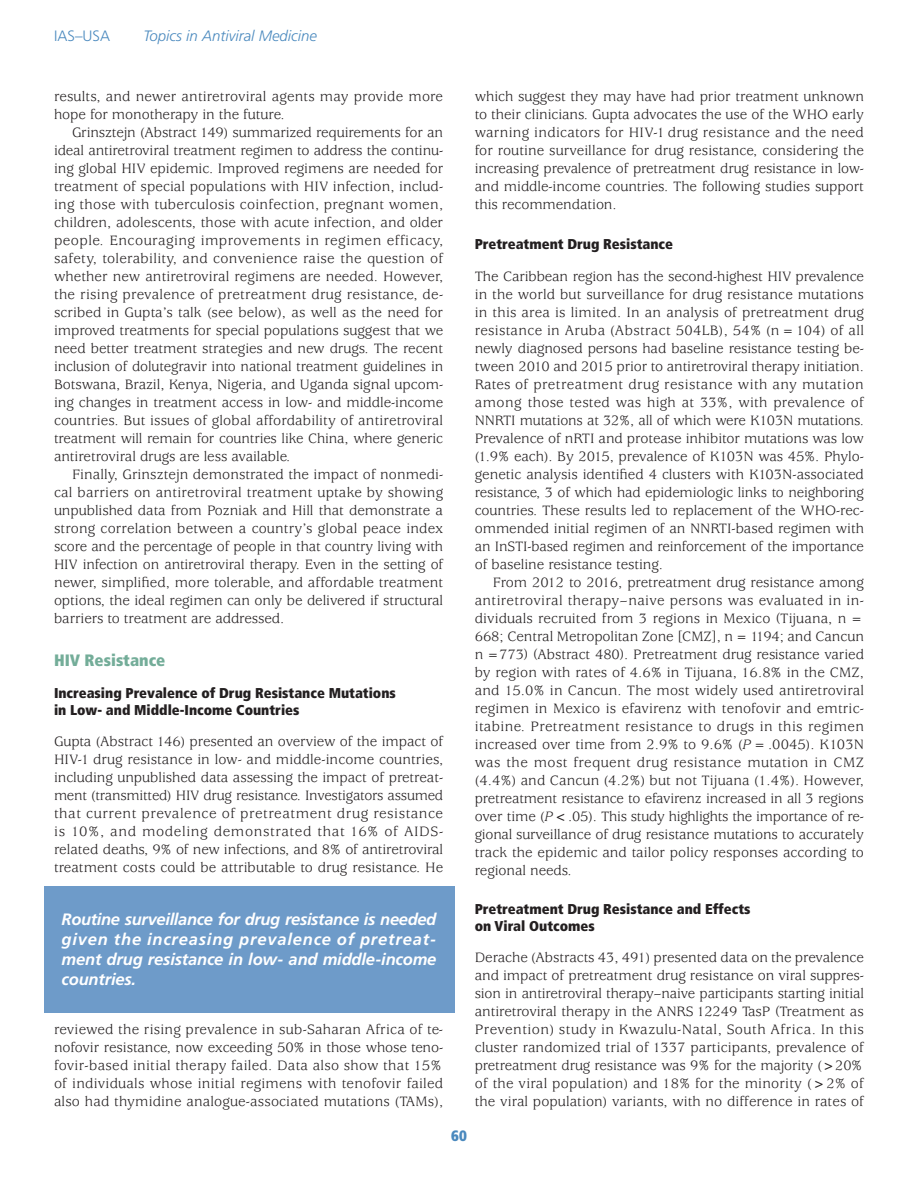
<style>
.page{position:relative;width:918px;height:1188px;background:#fff}
.page>*{position:absolute;margin:0;border:0;box-sizing:border-box;transform-origin:0 0}
.Pull_Quote{font:italic 700 16.5px/19.8px "Frutiger";letter-spacing:-.01em;color:#fff;text-align:justify}
.Section_Head{font:900 condensed 16.5px "Frutiger";color:#74ad99}
.Text_indent{font:15px/18px "Usherwood";letter-spacing:-.005em;color:#231f20;text-align:justify}
.Text_non-indent{font:15px/18px "Usherwood";color:#231f20;text-align:justify}
.t1{font:italic 300 15px "Frutiger";color:#4a89be}
.t2{font:300 15px "Frutiger";color:#4a89be}
.t3{font:900 condensed 15px "Frutiger";color:#4a89be}
.Section_Subhead{font:900 condensed 14.25px/16.5px "Frutiger";color:#231f20}
.s1{font-style:italic}
</style>
<div class="page">
<div style="left:44px;top:886px;width:410px;height:127px;background:#6e9bc9"></div>
<p class="t2" style="left:54px;top:27px;width:57px">IAS–USA</p>
<p class="t1" style="left:143px;top:27px;width:175px">Topics in Antiviral Medicine</p>
<p class="Text_indent" style="left:54px;top:88px;width:391px">results, and newer antiretroviral agents may provide more hope for monotherapy in the future.</p>
<p class="Text_indent" style="left:54px;top:124px;width:391px;text-indent:18px">Grinsztejn (Abstract 149) summarized requirements for an ideal antiretroviral treatment regimen to address the continu&shy;ing global HIV epidemic. Improved regimens are needed for treatment of special populations with HIV infection, includ&shy;ing those with tuberculosis coinfection, pregnant women, children, adolescents, those with acute infection, and older people. Encouraging improvements in regimen efficacy, safety, tolerability, and convenience raise the question of whether new antiretroviral regimens are needed. However, the rising prevalence of pretreatment drug resistance, de&shy;scribed in Gupta’s talk (see below), as well as the need for improved treatments for special populations suggest that we need better treatment strategies and new drugs. The recent inclusion of dolutegravir into national treatment guidelines in Botswana, Brazil, Kenya, Nigeria, and Uganda signal upcom&shy;ing changes in treatment access in low- and middle-income countries. But issues of global affordability of antiretroviral treatment will remain for countries like China, where generic antiretroviral drugs are less available.</p>
<p class="Text_indent" style="left:54px;top:466px;width:391px;text-indent:18px">Finally, Grinsztejn demonstrated the impact of nonmedi&shy;cal barriers on antiretroviral treatment uptake by showing unpublished data from Pozniak and Hill that demonstrate a strong correlation between a country’s global peace index score and the percentage of people in that country living with HIV infection on antiretroviral therapy. Even in the setting of newer, simplified, more tolerable, and affordable treatment options, the ideal regimen can only be delivered if structural barriers to treatment are addressed.</p>
<p class="Section_Head" style="left:54px;top:650px;width:113px">HIV Resistance</p>
<p class="Section_Subhead" style="left:54px;top:685px;width:343px">Increasing Prevalence of Drug Resistance Mutations in Low- and Middle-Income Countries</p>
<p class="Text_non-indent" style="left:54px;top:733px;width:391px">Gupta (Abstract 146) presented an overview of the impact of HIV-1 drug resistance in low- and middle-income countries, including unpublished data assessing the impact of pretreat&shy;ment (transmitted) HIV drug resistance. Investigators assumed that current prevalence of pretreatment drug resistance is 10%, and modeling demonstrated that 16% of AIDS&shy;related deaths, 9% of new infections, and 8% of antiretroviral treatment costs could be attributable to drug resistance. He</p>
<p class="Pull_Quote" style="left:62px;top:910px;width:376px">Routine surveillance for drug resistance is needed given the increasing prevalence of pretreat&shy;ment drug resistance in low- and middle-income countries.</p>
<p class="Text_non-indent" style="left:54px;top:1021px;width:391px">reviewed the rising prevalence in sub-Saharan Africa of te&shy;nofovir resistance, now exceeding 50% in those whose teno&shy;fovir-based initial therapy failed. Data also show that 15% of individuals whose initial regimens with tenofovir failed also had thymidine analogue-associated mutations (TAMs),</p>
<p class="t3" style="left:451px;top:1127px;width:17px">60</p>
<p class="Text_non-indent" style="left:475px;top:88px;width:391px">which suggest they may have had prior treatment unknown to their clinicians. Gupta advocates the use of the WHO early warning indicators for HIV-1 drug resistance and the need for routine surveillance for drug resistance, considering the increasing prevalence of pretreatment drug resistance in low&shy;and middle-income countries. The following studies support this recommendation.</p>
<p class="Section_Subhead" style="left:475px;top:236px;width:200px">Pretreatment Drug Resistance</p>
<p class="Text_non-indent" style="left:475px;top:268px;width:391px">The Caribbean region has the second-highest HIV prevalence in the world but surveillance for drug resistance mutations in this area is limited. In an analysis of pretreatment drug resistance in Aruba (Abstract 504LB), 54% (n = 104) of all newly diagnosed persons had baseline resistance testing be&shy;tween 2010 and 2015 prior to antiretroviral therapy initiation.<br>Rates of pretreatment drug resistance with any mutation among those tested was high at 33%, with prevalence of NNRTI mutations at 32%, all of which were K103N mutations.<br>Prevalence of nRTI and protease inhibitor mutations was low (1.9% each). By 2015, prevalence of K103N was 45%. Phylo&shy;genetic analysis identified 4 clusters with K103N-associated resistance, 3 of which had epidemiologic links to neighboring countries. These results led to replacement of the WHO-rec&shy;ommended initial regimen of an NNRTI-based regimen with an InSTI-based regimen and reinforcement of the importance of baseline resistance testing.</p>
<p class="Text_indent" style="left:475px;top:574px;width:391px;text-indent:18px">From 2012 to 2016, pretreatment drug resistance among antiretroviral therapy–naive persons was evaluated in in&shy;dividuals recruited from 3 regions in Mexico (Tijuana, n = 668; Central Metropolitan Zone [CMZ], n = 1194; and Cancun n =773) (Abstract 480). Pretreatment drug resistance varied by region with rates of 4.6% in Tijuana, 16.8% in the CMZ, and 15.0% in Cancun. The most widely used antiretroviral regimen in Mexico is efavirenz with tenofovir and emtric&shy;itabine. Pretreatment resistance to drugs in this regimen increased over time from 2.9% to 9.6% (<span class="s1">P</span> = .0045). K103N was the most frequent drug resistance mutation in CMZ (4.4%) and Cancun (4.2%) but not Tijuana (1.4%). However, pretreatment resistance to efavirenz increased in all 3 regions over time (<span class="s1">P</span> &lt; .05). This study highlights the importance of re&shy;gional surveillance of drug resistance mutations to accurately track the epidemic and tailor policy responses according to regional needs.</p>
<p class="Section_Subhead" style="left:475px;top:901px;width:277px">Pretreatment Drug Resistance and Effects on Viral Outcomes</p>
<p class="Text_non-indent" style="left:475px;top:949px;width:391px">Derache (Abstracts 43, 491) presented data on the prevalence and impact of pretreatment drug resistance on viral suppres&shy;sion in antiretroviral therapy–naive participants starting initial antiretroviral therapy in the ANRS 12249 TasP (Treatment as Prevention) study in Kwazulu-Natal, South Africa. In this cluster randomized trial of 1337 participants, prevalence of pretreatment drug resistance was 9% for the majority (&gt;20% of the viral population) and 18% for the minority (&gt;2% of the viral population) variants, with no difference in rates of</p>
</div>
